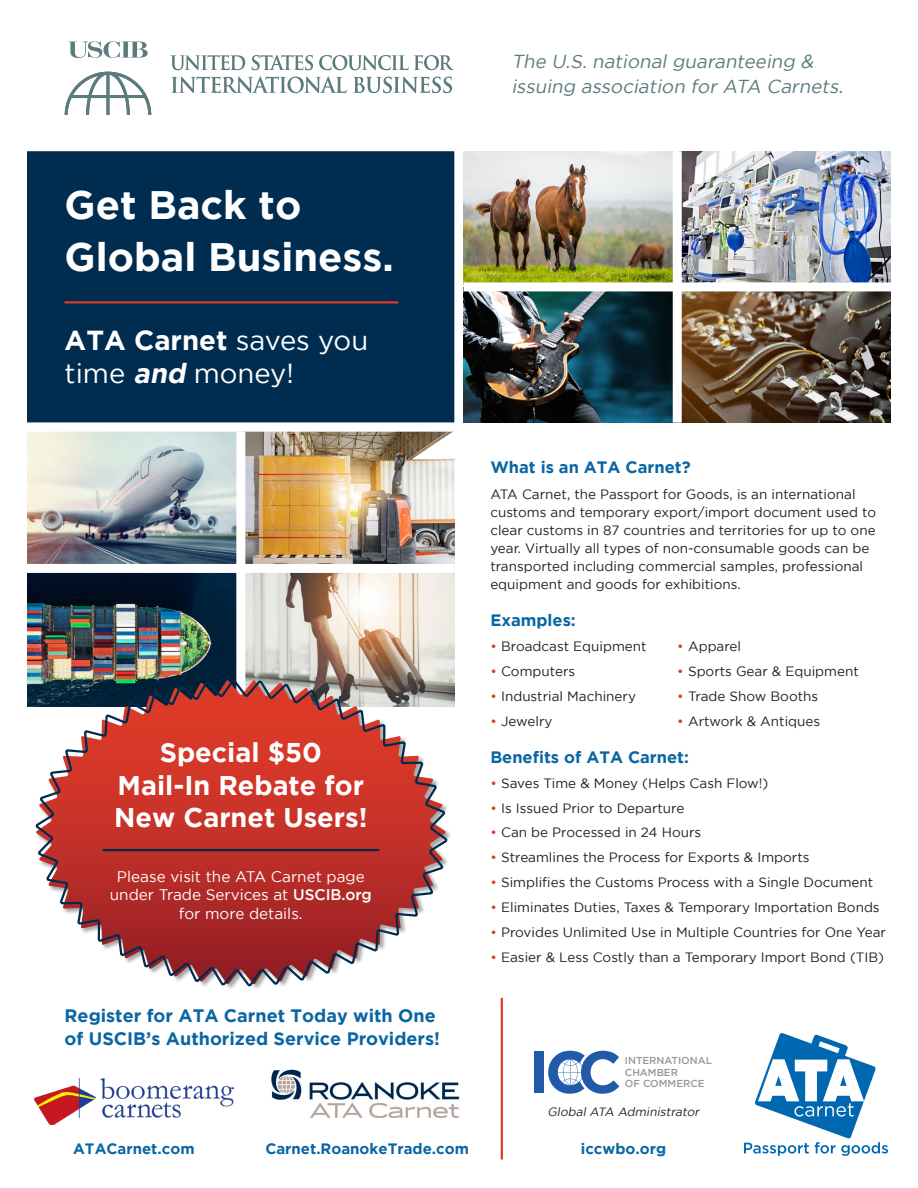
<style>
.page{position:relative;width:918px;height:1188px;background:#fff}
.page>*{position:absolute;margin:0;border:0;box-sizing:border-box;transform-origin:0 0}
.t1{font:700 39.75px/51.9px "Gotham";color:#fff}
.t2{font:27.45px/33px "Gotham";color:#fff}
.t3{font:700 27px/32.4px "Gotham";color:#fff;text-align:center}
.t4{font:italic 18.75px/25.2px "Gotham";color:#5b7b7d}
.t5{font:700 18px/22.5px "Gotham";color:#0a66a3}
.t6{font:700 16.5px "Gotham";color:#0a66a3}
.t7{font:15.3px/18.3px "Gotham";color:#fff;text-align:center}
.t8{font:700 15px "Gotham";color:#0a66a3}
.t9{font:13.5px/18px "Gotham";color:#231f20}
.t10{font:italic 12px "Gotham";color:#231f20}
.t11{font:500 10.05px "Gotham";color:#969992}
.s1{font-weight:700}
.s2{font-weight:700;font-style:italic}
.s3{font-weight:500}
.s4{color:#dd3a28}
</style>
<div class="page">
<div style="left:27px;top:151px;width:427px;height:272px;background:#002c50"></div>
<hr style="left:65px;top:301px;width:333px;height:3px;background:#dd3a28">
<svg style="left:170px;top:55px;width:75px;height:15px"></svg>
<svg style="left:252px;top:55px;width:61px;height:15px"></svg>
<svg style="left:319px;top:55px;width:135px;height:15px"></svg>
<svg style="left:171px;top:76px;width:176px;height:17px"></svg>
<svg style="left:353px;top:77px;width:99px;height:16px"></svg>
<svg style="left:68px;top:41px;width:80px;height:17px"></svg>
<svg style="left:65px;top:72px;width:86px;height:43px"></svg>
<img style="left:271px;top:1069px;width:189px;height:49px">
<div style="left:535px;top:1051px;width:9px;height:42px;background:#215aa8"></div>
<svg style="left:548px;top:1051px;width:71px;height:43px"></svg>
<hr style="left:501px;top:998px;width:2px;height:162px;background:#dd3a28">
<img style="left:27px;top:432px;width:6px;height:132px">
<img style="left:449px;top:432px;width:6px;height:132px">
<img style="left:27px;top:573px;width:6px;height:134px">
<img style="left:449px;top:573px;width:6px;height:134px">
<svg style="left:744px;top:1033px;width:144px;height:123px"></svg>
<img style="left:33px;top:407px;width:416px;height:582px">
<img style="left:34px;top:1078px;width:200px;height:46px">
<img style="left:464px;top:151px;width:209px;height:131px">
<img style="left:682px;top:151px;width:209px;height:131px">
<img style="left:464px;top:291px;width:209px;height:131px">
<img style="left:682px;top:291px;width:209px;height:132px">
<p class="t4" style="left:511px;top:48px;width:337px">The U.S. national guaranteeing &amp; issuing association for ATA Carnets.</p>
<p class="t1" style="left:65px;top:178px;width:331px">Get Back to<br>Global Business.</p>
<p class="t2" style="left:65px;top:324px;width:305px"><span class="s1">ATA Carnet</span> saves you time <span class="s2">and</span> money!</p>
<p class="t3" style="left:114px;top:736px;width:255px">Special $50<br>Mail-In Rebate for<br>New Carnet Users!</p>
<p class="t7" style="left:110px;top:867px;width:264px">Please visit the ATA Carnet page under Trade Services at <span class="s3">USCIB.org </span>for more details.</p>
<p class="t5" style="left:65px;top:1004px;width:377px">Register for ATA Carnet Today with One of USCIB’s Authorized Service Providers!</p>
<p class="t8" style="left:73px;top:1140px;width:123px">ATACarnet.com</p>
<p class="t8" style="left:265px;top:1140px;width:205px">Carnet.RoanokeTrade.com</p>
<p class="t6" style="left:490px;top:457px;width:202px">What is an ATA Carnet?</p>
<p class="t9" style="left:490px;top:485px;width:387px">ATA Carnet, the Passport for Goods, is an international customs and temporary export/import document used to clear customs in 87 countries and territories for up to one year. Virtually all types of non-consumable goods can be transported including commercial samples, professional equipment and goods for exhibitions.</p>
<p class="t6" style="left:490px;top:611px;width:87px">Examples:</p>
<p class="t9" style="left:490px;top:637px;width:158px"><span class="s4">•</span> Broadcast Equipment</p>
<p class="t9" style="left:490px;top:662px;width:86px"><span class="s4">•</span> Computers</p>
<p class="t9" style="left:490px;top:687px;width:147px"><span class="s4">•</span> Industrial Machinery</p>
<p class="t9" style="left:490px;top:712px;width:64px"><span class="s4">•</span> Jewelry</p>
<p class="t6" style="left:490px;top:747px;width:200px">Benefits of ATA Carnet:</p>
<p class="t9" style="left:490px;top:774px;width:280px"><span class="s4">•</span> Saves Time &amp; Money (Helps Cash Flow!)</p>
<p class="t9" style="left:490px;top:799px;width:196px"><span class="s4">•</span> Is Issued Prior to Departure</p>
<p class="t9" style="left:490px;top:823px;width:212px"><span class="s4">•</span> Can be Processed in 24 Hours</p>
<p class="t9" style="left:490px;top:848px;width:321px"><span class="s4">•</span> Streamlines the Process for Exports &amp; Imports</p>
<p class="t9" style="left:490px;top:873px;width:385px"><span class="s4">•</span> Simplifies the Customs Process with a Single Document</p>
<p class="t9" style="left:490px;top:898px;width:391px"><span class="s4">•</span> Eliminates Duties, Taxes &amp; Temporary Importation Bonds</p>
<p class="t9" style="left:490px;top:923px;width:397px"><span class="s4">•</span> Provides Unlimited Use in Multiple Countries for One Year</p>
<p class="t9" style="left:490px;top:948px;width:395px"><span class="s4">•</span> Easier &amp; Less Costly than a Temporary Import Bond (TIB)</p>
<p class="t9" style="left:677px;top:637px;width:65px"><span class="s4">•</span> Apparel</p>
<p class="t9" style="left:677px;top:662px;width:183px"><span class="s4">•</span> Sports Gear &amp; Equipment</p>
<p class="t9" style="left:677px;top:687px;width:142px"><span class="s4">•</span> Trade Show Booths</p>
<p class="t9" style="left:677px;top:712px;width:145px"><span class="s4">•</span> Artwork &amp; Antiques</p>
<p class="t11" style="left:625px;top:1055px;width:89px">INTERNATIONAL</p>
<p class="t11" style="left:625px;top:1066px;width:55px">CHAMBER</p>
<p class="t11" style="left:625px;top:1078px;width:81px">OF COMMERCE</p>
<p class="t10" style="left:548px;top:1106px;width:156px">Global ATA Administrator</p>
<p class="t8" style="left:581px;top:1140px;width:87px">iccwbo.org</p>
</div>
